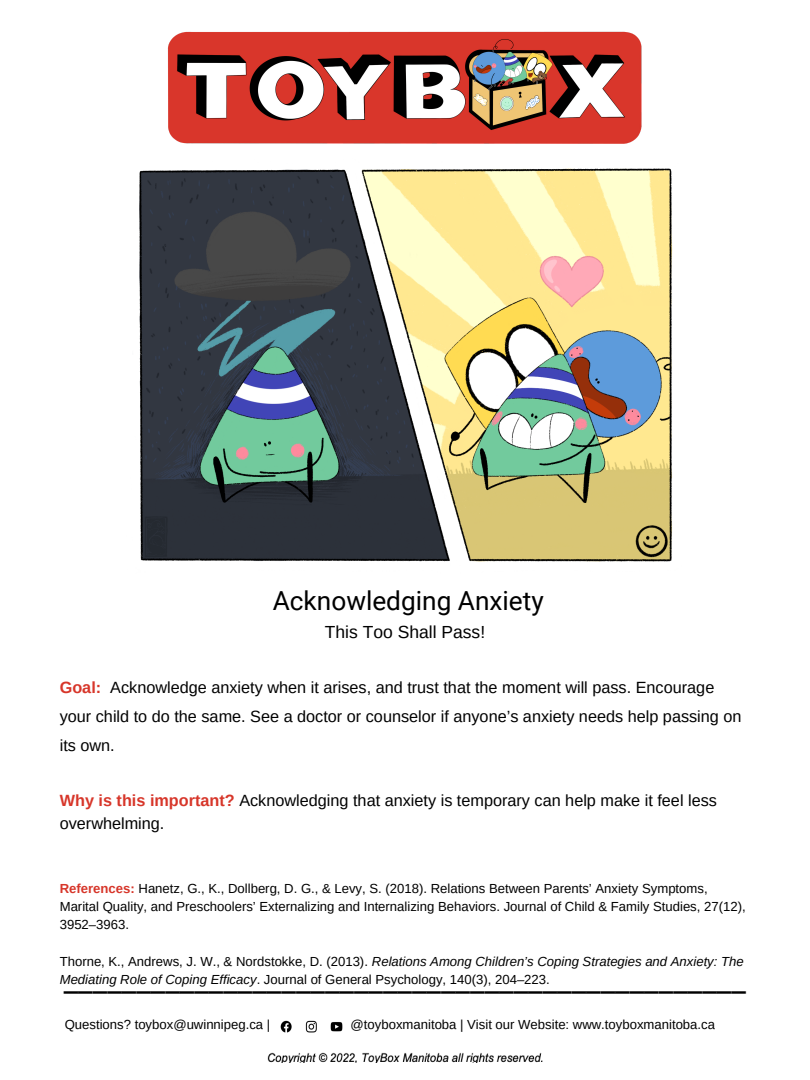
<style>
.page{position:relative;width:810px;height:1080px;background:#fff}
.page>*{position:absolute;margin:0;border:0;box-sizing:border-box;transform-origin:0 0}
.t1{font:33.75px "Canva Sans";color:#000}
.t2{font:26.25px "Roboto";color:#000}
.t3{font:17.5px "Arimo";color:#000}
.t4{font:16.25px/29.1px "Arimo";color:#000}
.t5{font:13.12px/18.2px "Arimo";color:#000}
.s1{font-weight:700;color:#d7362a}
.s2{font-style:italic}
</style>
<div class="page">
<img style="left:167px;top:31px;width:475px;height:113px">
<img style="left:267px;top:1052px;width:276px;height:11px">
<img style="left:280px;top:1020px;width:63px;height:13px">
<img style="left:139px;top:168px;width:534px;height:394px">
<h2 class="t2" style="left:273px;top:586px;width:273px">Acknowledging Anxiety</h2>
<h3 class="t3" style="left:325px;top:622px;width:162px">This Too Shall Pass!</h3>
<p class="t4" style="left:60px;top:673px;width:683px"><span class="s1">Goal:</span> Acknowledge anxiety when it arises, and trust that the moment will pass. Encourage your child to do the same. See a doctor or counselor if anyone’s anxiety needs help passing on its own.</p>
<p class="t4" style="left:60px;top:789px;width:659px;line-height:22.5px"><span class="s1">Why is this important?</span> Acknowledging that anxiety is temporary can help make it feel less overwhelming.</p>
<p class="t5" style="left:60px;top:879px;width:687px"><span class="s1">References:</span> Hanetz, G., K., Dollberg, D. G., &amp; Levy, S. (2018). Relations Between Parents’ Anxiety Symptoms,<br>Marital Quality, and Preschoolers’ Externalizing and Internalizing Behaviors. Journal of Child &amp; Family Studies, 27(12),<br>3952–3963.</p>
<p class="t5" style="left:60px;top:952px;width:686px">Thorne, K., Andrews, J. W., &amp; Nordstokke, D. (2013). <span class="s2">Relations Among Children’s Coping Strategies and Anxiety: The<br>Mediating Role of Coping Efficacy</span>. Journal of General Psychology, 140(3), 204–223.</p>
<h1 class="t1" style="left:64px;top:954px;width:684px">_______________________________________________</h1>
<p class="t5" style="left:65px;top:1015px;width:207px">Questions? toybox@uwinnipeg.ca |</p>
<p class="t5" style="left:351px;top:1015px;width:366px">@toyboxmanitoba | Visit our Website: www.toyboxmanitoba.ca</p>
</div>
